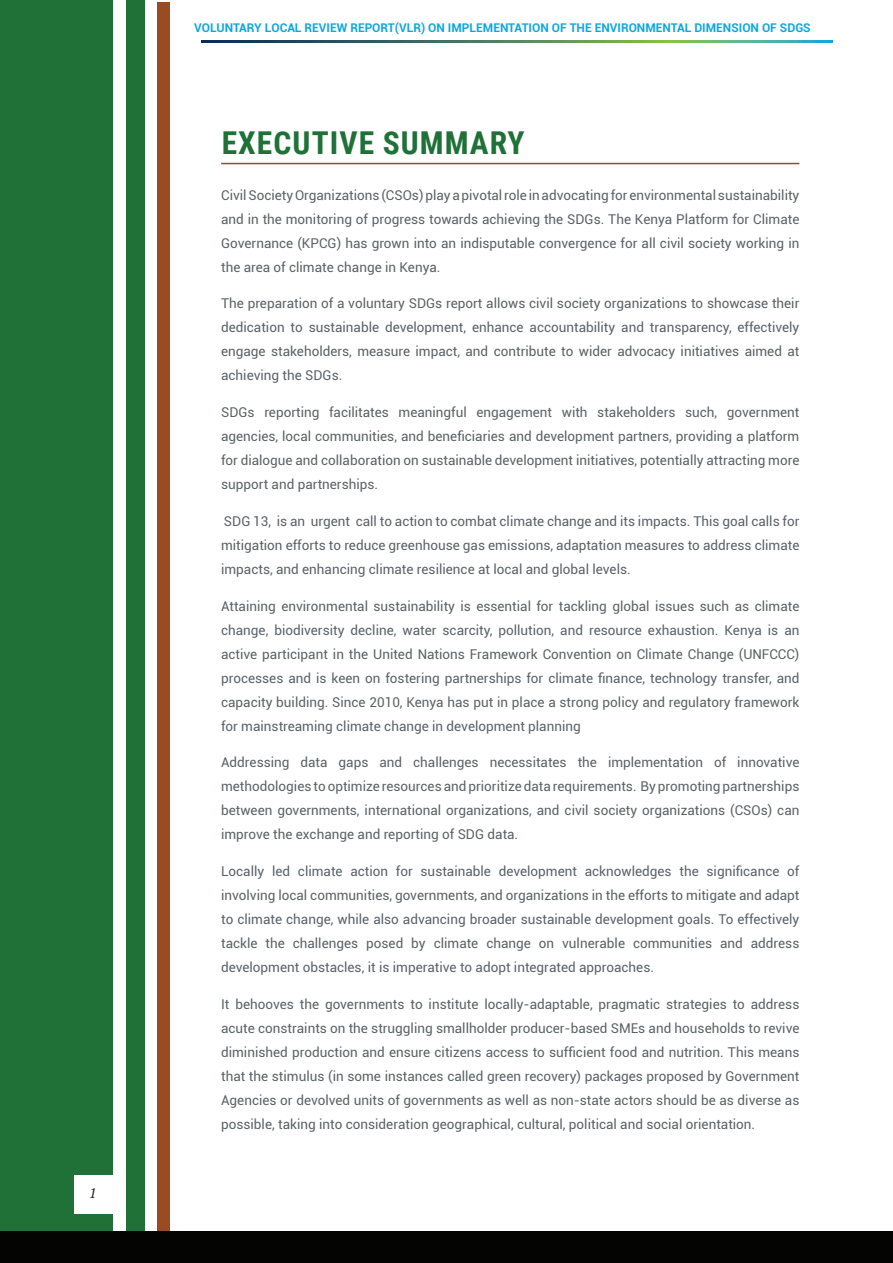
<style>
.page{position:relative;width:893px;height:1263px;background:#fff}
.page>*{position:absolute;margin:0;border:0;box-sizing:border-box;transform-origin:0 0}
.H2_left{font:700 31.5px "Roboto Condensed";letter-spacing:.035em;color:#1f7138}
.t1{font:16.5px "Lin Libertine I";color:#231f20}
.Body_Copy_left{font:13.5px/24px "Roboto";color:#5a6267;text-align:justify}
.t2{font:700 12px "Roboto";color:#0da7e0}
</style>
<div class="page">
<div style="left:0;top:0;width:145px;height:1263px;background:#1f7138"></div>
<div style="left:74px;top:1176px;width:39px;height:38px;background:#fff"></div>
<div style="left:113px;top:0;width:12px;height:1263px;background:#fff"></div>
<div style="left:157px;top:2px;width:13px;height:1261px;background:#9a4b21"></div>
<div style="left:0;top:1231px;width:893px;height:32px;background:#040503"></div>
<svg style="left:201px;top:40px;width:631px;height:3px"></svg>
<hr style="left:221px;top:163px;width:578px;height:1px;background:#9a4b21">
<p class="t1" style="left:88px;top:1184px;width:9px">1</p>
<p class="t2" style="left:194px;top:20px;width:618px">VOLUNTARY LOCAL REVIEW REPORT(VLR) ON IMPLEMENTATION OF THE ENVIRONMENTAL DIMENSION OF SDGS</p>
<p class="H2_left" style="left:222px;top:121px;width:304px">EXECUTIVE SUMMARY</p>
<p class="Body_Copy_left" style="left:221px;top:182px;width:580px">Civil Society Organizations (CSOs) play a pivotal role in advocating for environmental sustainability and in the monitoring of progress towards achieving the SDGs. The Kenya Platform for Climate Governance (KPCG) has grown into an indisputable convergence for all civil society working in the area of climate change in Kenya.</p>
<p class="Body_Copy_left" style="left:221px;top:291px;width:580px">The preparation of a voluntary SDGs report allows civil society organizations to showcase their dedication to sustainable development, enhance accountability and transparency, effectively engage stakeholders, measure impact, and contribute to wider advocacy initiatives aimed at achieving the SDGs.</p>
<p class="Body_Copy_left" style="left:221px;top:400px;width:580px">SDGs reporting facilitates meaningful engagement with stakeholders such, government agencies, local communities, and beneficiaries and development partners, providing a platform for dialogue and collaboration on sustainable development initiatives, potentially attracting more support and partnerships.</p>
<p class="Body_Copy_left" style="left:221px;top:509px;width:580px">SDG 13, is an urgent call to action to combat climate change and its impacts. This goal calls for mitigation efforts to reduce greenhouse gas emissions, adaptation measures to address climate impacts, and enhancing climate resilience at local and global levels.</p>
<p class="Body_Copy_left" style="left:221px;top:593px;width:580px">Attaining environmental sustainability is essential for tackling global issues such as climate change, biodiversity decline, water scarcity, pollution, and resource exhaustion. Kenya is an active participant in the United Nations Framework Convention on Climate Change (UNFCCC) processes and is keen on fostering partnerships for climate finance, technology transfer, and capacity building. Since 2010, Kenya has put in place a strong policy and regulatory framework for mainstreaming climate change in development planning</p>
<p class="Body_Copy_left" style="left:221px;top:750px;width:580px">Addressing data gaps and challenges necessitates the implementation of innovative methodologies to optimize resources and prioritize data requirements. By promoting partnerships between governments, international organizations, and civil society organizations (CSOs) can improve the exchange and reporting of SDG data.</p>
<p class="Body_Copy_left" style="left:221px;top:859px;width:580px">Locally led climate action for sustainable development acknowledges the significance of involving local communities, governments, and organizations in the efforts to mitigate and adapt to climate change, while also advancing broader sustainable development goals. To effectively tackle the challenges posed by climate change on vulnerable communities and address development obstacles, it is imperative to adopt integrated approaches.</p>
<p class="Body_Copy_left" style="left:221px;top:992px;width:580px">It behooves the governments to institute locally-adaptable, pragmatic strategies to address acute constraints on the struggling smallholder producer-based SMEs and households to revive diminished production and ensure citizens access to sufficient food and nutrition. This means that the stimulus (in some instances called green recovery) packages proposed by Government Agencies or devolved units of governments as well as non-state actors should be as diverse as possible, taking into consideration geographical, cultural, political and social orientation.</p>
</div>
